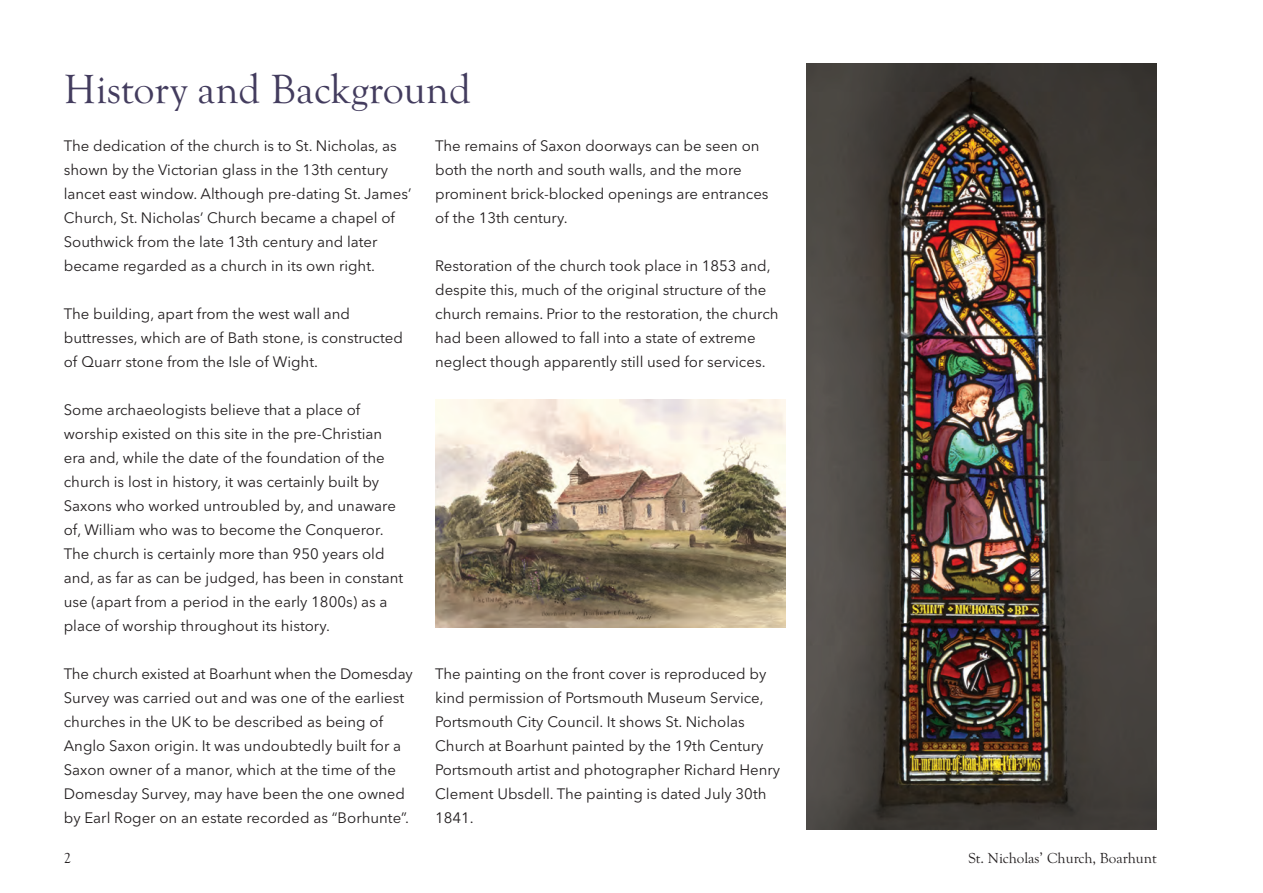
<style>
.page{position:relative;width:1263px;height:893px;background:#fff}
.page>*{position:absolute;margin:0;border:0;box-sizing:border-box;transform-origin:0 0}
.t1{font:42px "Goudy Old Style T";color:#433c5e}
.t2{font:15px/24px "Avenir Next";color:#231f20}
.t3{font:15px "Goudy Old Style T";color:#231f20}
</style>
<div class="page">
<img style="left:806px;top:64px;width:351px;height:765px">
<img style="left:435px;top:399px;width:350px;height:229px">
<h1 class="t1" style="left:64px;top:64px;width:409px">History and Background</h1>
<p class="t2" style="left:64px;top:133px;width:349px">The dedication of the church is to St. Nicholas, as shown by the Victorian glass in the 13th century lancet east window. Although pre-dating St. James’ Church, St. Nicholas’ Church became a chapel of Southwick from the late 13th century and later became regarded as a church in its own right.</p>
<p class="t2" style="left:64px;top:301px;width:341px">The building, apart from the west wall and buttresses, which are of Bath stone, is constructed of Quarr stone from the Isle of Wight.</p>
<p class="t2" style="left:64px;top:397px;width:341px">Some archaeologists believe that a place of worship existed on this site in the pre-Christian era and, while the date of the foundation of the church is lost in history, it was certainly built by Saxons who worked untroubled by, and unaware of, William who was to become the Conqueror.<br>The church is certainly more than 950 years old and, as far as can be judged, has been in constant use (apart from a period in the early 1800s) as a place of worship throughout its history.</p>
<p class="t2" style="left:64px;top:661px;width:351px">The church existed at Boarhunt when the Domesday Survey was carried out and was one of the earliest churches in the UK to be described as being of Anglo Saxon origin. It was undoubtedly built for a Saxon owner of a manor, which at the time of the Domesday Survey, may have been the one owned by Earl Roger on an estate recorded as “Borhunte”.</p>
<p class="t2" style="left:435px;top:133px;width:335px">The remains of Saxon doorways can be seen on both the north and south walls, and the more prominent brick-blocked openings are entrances of the 13th century.</p>
<p class="t2" style="left:435px;top:253px;width:345px">Restoration of the church took place in 1853 and, despite this, much of the original structure of the church remains. Prior to the restoration, the church had been allowed to fall into a state of extreme neglect though apparently still used for services.</p>
<p class="t2" style="left:435px;top:661px;width:346px">The painting on the front cover is reproduced by kind permission of Portsmouth Museum Service, Portsmouth City Council. It shows St. Nicholas Church at Boarhunt painted by the 19th Century Portsmouth artist and photographer Richard Henry Clement Ubsdell. The painting is dated July 30th 1841.</p>
<p class="t3" style="left:64px;top:849px;width:9px">2</p>
<p class="t3" style="left:968px;top:849px;width:190px">St. Nicholas’ Church, Boarhunt</p>
</div>
